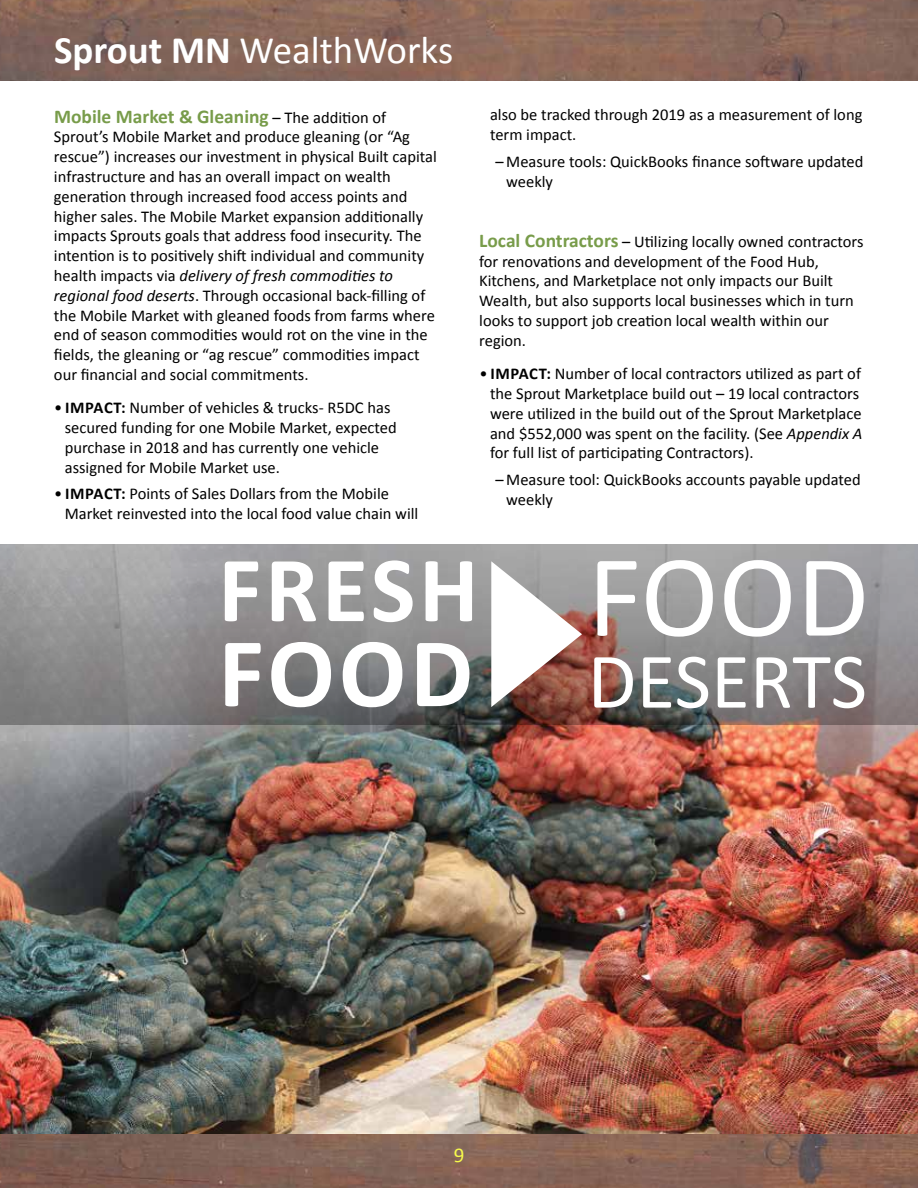
<style>
.page{position:relative;width:918px;height:1188px;background:#fff}
.page>*{position:absolute;margin:0;border:0;box-sizing:border-box;transform-origin:0 0}
.t1{font:117.75px "Calibri";color:#fff}
.t2{font:700 99.9px "Calibri";color:#fff}
.t3{font:700 94.35px "Calibri";letter-spacing:.04em;color:#fff}
.t4{font:79.5px "Calibri";color:#fff}
.t5{font:39px "Calibri";color:#fff}
.t6{font:21px "Calibri";color:#f7fb4b}
.t7{font:700 19.5px "Calibri";color:#789c4a}
.t8{font:16.5px/19.8px "Calibri";color:#000}
.s1{font-weight:700}
.s2{font-weight:400;font-size:16.5px;color:#000}
.s3{font-style:italic}
.s4{font-weight:700;font-size:19.5px;color:#789c4a}
</style>
<div class="page">
<img style="left:0;top:0;width:918px;height:81px">
<img style="left:0;top:725px;width:918px;height:463px">
<svg style="left:0;top:544px;width:918px;height:181px;background:#8b8889"></svg>
<svg style="left:491px;top:561px;width:91px;height:146px"></svg>
<h3 class="t5" style="left:54px;top:26px;width:401px"><span class="s1">Sprout MN</span> WealthWorks</h3>
<p class="t7" style="left:54px;top:104px;width:334px">Mobile Market &amp; Gleaning <span class="s2">– The addition of</span></p>
<p class="t8" style="left:54px;top:126px;width:384px">Sprout’s Mobile Market and produce gleaning (or “Ag rescue”) increases our investment in physical Built capital infrastructure and has an overall impact on wealth generation through increased food access points and higher sales. The Mobile Market expansion additionally impacts Sprouts goals that address food insecurity. The intention is to positively shift individual and community health impacts via <span class="s3">delivery of fresh commodities to regional food deserts</span>. Through occasional back-filling of the Mobile Market with gleaned foods from farms where end of season commodities would rot on the vine in the fields, the gleaning or “ag rescue” commodities impact our financial and social commitments.</p>
<p class="t8" style="left:65px;top:397px;width:334px;text-indent:-10px">• <span class="s1">IMPACT:</span> Number of vehicles &amp; trucks- R5DC has secured funding for one Mobile Market, expected purchase in 2018 and has currently one vehicle assigned for Mobile Market use.</p>
<p class="t8" style="left:65px;top:483px;width:355px;text-indent:-10px">• <span class="s1">IMPACT:</span> Points of Sales Dollars from the Mobile<br>Market reinvested into the local food value chain will</p>
<p class="t8" style="left:490px;top:104px;width:374px">also be tracked through 2019 as a measurement of long term impact.</p>
<p class="t8" style="left:506px;top:151px;width:359px;text-indent:-11px">– Measure tools: QuickBooks finance software updated weekly</p>
<p class="t8" style="left:479px;top:231px;width:386px"><span class="s4">Local Contractors</span> – Utilizing locally owned contractors for renovations and development of the Food Hub, Kitchens, and Marketplace not only impacts our Built Wealth, but also supports local businesses which in turn looks to support job creation local wealth within our region.</p>
<p class="t8" style="left:490px;top:363px;width:374px;text-indent:-10px">• <span class="s1">IMPACT:</span> Number of local contractors utilized as part of the Sprout Marketplace build out – 19 local contractors were utilized in the build out of the Sprout Marketplace and $552,000 was spent on the facility. (See <span class="s3">Appendix A </span>for full list of participating Contractors).</p>
<p class="t8" style="left:506px;top:469px;width:356px;text-indent:-11px">– Measure tool: QuickBooks accounts payable updated weekly</p>
<h3 class="t3" style="left:218px;top:531px;width:262px">FRESH</h3>
<h2 class="t2" style="left:218px;top:611px;width:256px">FOOD</h2>
<h1 class="t1" style="left:588px;top:523px;width:283px">FOOD</h1>
<h3 class="t4" style="left:588px;top:632px;width:281px">DESERTS</h3>
<p class="t6" style="left:454px;top:1142px;width:12px">9</p>
</div>
